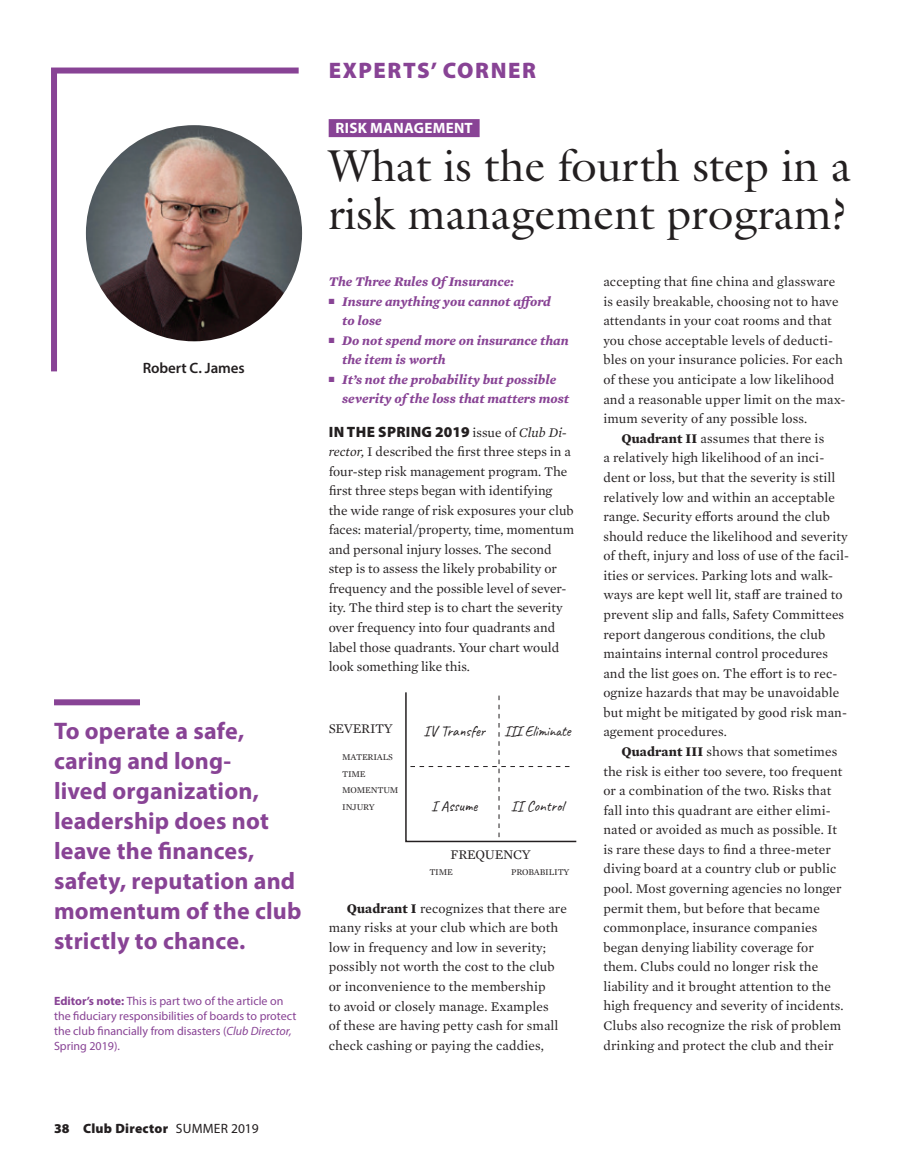
<style>
.page{position:relative;width:905px;height:1175px;background:#fff}
.page>*{position:absolute;margin:0;border:0;box-sizing:border-box;transform-origin:0 0}
.t1{font:45px/48px "Galliard Std";color:#231f20}
.t2{font:700 24px/30px "Myriad Pro";letter-spacing:.005em;color:#884395}
.t3{font:900 22.5px "Myriad Pro";letter-spacing:.07em;color:#884395}
.t4{font:900 15px "Myriad Pro";letter-spacing:.02em;color:#231f20}
.t5{font:15px "Caveat";color:#231f20}
.t6{font:700 15px "Myriad Pro";letter-spacing:.02em;color:#fff}
.t7{font:600 15px "Myriad Pro";letter-spacing:-.005em;color:#231f20}
.t8{font:15px "Caveat";letter-spacing:-.02em;color:#231f20}
.t9{font:13.5px/19.5px "Mercury Text G1";letter-spacing:.01em;color:#231f20}
.t10{font:italic 700 13.5px/19.5px "Mercury Text G1";color:#884395}
.t11{font:900 13.5px "Myriad Pro";letter-spacing:.02em;color:#231f20}
.t12{font:13.5px "Mercury Text G1";letter-spacing:-.02em;color:#231f20}
.t13{font:12px/15px "Myriad Pro";color:#884395}
.t14{font:9px/16.5px "Mercury Text G1";letter-spacing:-.02em;color:#231f20}
.s1{font-weight:700}
.s2{font-style:italic}
.s3{font-family:"Mercury Text G1";font-weight:400;font-size:13.5px}
.s4{font-family:"Mercury Text G1";font-weight:400;font-style:italic;font-size:13.5px}
.s5{font-weight:400}
</style>
<div class="page">
<div style="left:328px;top:119px;width:151px;height:18px;background:#884395"></div>
<svg style="left:51px;top:67px;width:252px;height:305px"></svg>
<svg style="left:405px;top:692px;width:171px;height:151px"></svg>
<img style="left:86px;top:125px;width:216px;height:216px;border-radius:108px">
<div style="left:54px;top:699px;width:86px;height:6px;background:#884395"></div>
<p class="t7" style="left:143px;top:359px;width:103px">Robert C. James</p>
<h2 class="t2" style="left:54px;top:715px;width:249px">To operate a safe, caring and long-<br>lived organization, leadership does not leave the finances, safety, reputation and momentum of the club strictly to chance.</h2>
<p class="t13" style="left:54px;top:992px;width:244px"><span class="s1">Editor’s note:</span> This is part two of the article on the fiduciary responsibilities of boards to protect the club financially from disasters (<span class="s2">Club Director, </span>Spring 2019).</p>
<h3 class="t3" style="left:329px;top:55px;width:209px">EXPERTS’ CORNER</h3>
<p class="t6" style="left:335px;top:118px;width:139px">RISK MANAGEMENT</p>
<h1 class="t1" style="left:328px;top:141px;width:524px">What is the fourth step in a risk management program?</h1>
<p class="t10" style="left:328px;top:271px;width:187px">The Three Rules Of Insurance:</p>
<p class="t10" style="left:342px;top:291px;width:210px;text-indent:-14px">■ Insure anything you cannot afford to lose</p>
<p class="t10" style="left:342px;top:330px;width:228px;text-indent:-14px">■ Do not spend more on insurance than the item is worth</p>
<p class="t10" style="left:342px;top:369px;width:228px;text-indent:-14px">■ It’s not the probability but possible severity of the loss that matters most</p>
<p class="t4" style="left:329px;top:421px;width:240px">IN THE SPRING 2019 <span class="s3">issue of</span> <span class="s4">Club Di-</span></p>
<p class="t9" style="left:328px;top:441px;width:247px"><span class="s2">rector,</span> I described the first three steps in a four-step risk management program. The first three steps began with identifying the wide range of risk exposures your club faces: material/property, time, momentum and personal injury losses. The second step is to assess the likely probability or frequency and the possible level of sever&shy;ity. The third step is to chart the severity over frequency into four quadrants and label those quadrants. Your chart would look something like this.</p>
<p class="t12" style="left:328px;top:718px;width:66px">SEVERITY</p>
<p class="t14" style="left:342px;top:748px;width:58px">MATERIALS<br>TIME<br>MOMENTUM<br>INJURY</p>
<p class="t5" style="left:423px;top:722px;width:63px">IV Transfer</p>
<p class="t8" style="left:504px;top:722px;width:68px">III Eliminate</p>
<p class="t5" style="left:431px;top:796px;width:48px">I Assume</p>
<p class="t5" style="left:511px;top:796px;width:55px">II Control</p>
<p class="t12" style="left:450px;top:844px;width:82px">FREQUENCY</p>
<p class="t14" style="left:429px;top:863px;width:25px">TIME</p>
<p class="t14" style="left:511px;top:863px;width:60px">PROBABILITY</p>
<p class="t9" style="left:328px;top:897px;width:240px;text-indent:18px"><span class="s1">Quadrant I</span> recognizes that there are many risks at your club which are both low in frequency and low in severity; possibly not worth the cost to the club or inconvenience to the membership<br>to avoid or closely manage. Examples<br>of these are having petty cash for small check cashing or paying the caddies,</p>
<p class="t9" style="left:603px;top:271px;width:233px">accepting that fine china and glassware</p>
<p class="t9" style="left:603px;top:291px;width:237px">is easily breakable, choosing not to have</p>
<p class="t9" style="left:603px;top:310px;width:230px">attendants in your coat rooms and that</p>
<p class="t9" style="left:603px;top:330px;width:231px">you chose acceptable levels of deducti-</p>
<p class="t9" style="left:603px;top:349px;width:241px">bles on your insurance policies. For each</p>
<p class="t9" style="left:603px;top:369px;width:232px">of these you anticipate a low likelihood</p>
<p class="t9" style="left:603px;top:389px;width:244px">and a reasonable upper limit on the max-</p>
<p class="t9" style="left:603px;top:408px;width:205px">imum severity of any possible loss.</p>
<p class="t9" style="left:621px;top:428px;width:204px"><span class="s1">Quadrant II</span> assumes that there is</p>
<p class="t9" style="left:603px;top:447px;width:222px">a relatively high likelihood of an inci-</p>
<p class="t9" style="left:603px;top:467px;width:234px">dent or loss, but that the severity is still</p>
<p class="t9" style="left:603px;top:486px;width:233px">relatively low and within an acceptable</p>
<p class="t9" style="left:603px;top:506px;width:228px">range. Security efforts around the club</p>
<p class="t9" style="left:603px;top:525px;width:246px">should reduce the likelihood and severity</p>
<p class="t9" style="left:603px;top:545px;width:247px">of theft, injury and loss of use of the facil-</p>
<p class="t9" style="left:603px;top:565px;width:231px">ities or services. Parking lots and walk-</p>
<p class="t9" style="left:603px;top:584px;width:241px">ways are kept well lit, staff are trained to</p>
<p class="t9" style="left:603px;top:604px;width:242px">prevent slip and falls, Safety Committees</p>
<p class="t9" style="left:603px;top:623px;width:223px">report dangerous conditions, the club</p>
<p class="t9" style="left:603px;top:643px;width:226px">maintains internal control procedures</p>
<p class="t9" style="left:603px;top:662px;width:235px">and the list goes on. The effort is to rec-</p>
<p class="t9" style="left:603px;top:682px;width:237px">ognize hazards that may be unavoidable</p>
<p class="t9" style="left:603px;top:702px;width:245px">but might be mitigated by good risk man-</p>
<p class="t9" style="left:603px;top:721px;width:125px">agement procedures.</p>
<p class="t9" style="left:621px;top:741px;width:217px"><span class="s1">Quadrant III</span> shows that sometimes</p>
<p class="t9" style="left:603px;top:760px;width:240px">the risk is either too severe, too frequent</p>
<p class="t9" style="left:603px;top:780px;width:229px">or a combination of the two. Risks that</p>
<p class="t9" style="left:603px;top:799px;width:229px">fall into this quadrant are either elimi-</p>
<p class="t9" style="left:603px;top:819px;width:235px">nated or avoided as much as possible. It</p>
<p class="t9" style="left:603px;top:839px;width:229px">is rare these days to find a three-meter</p>
<p class="t9" style="left:603px;top:858px;width:235px">diving board at a country club or public</p>
<p class="t9" style="left:603px;top:878px;width:240px">pool. Most governing agencies no longer</p>
<p class="t9" style="left:603px;top:897px;width:218px">permit them, but before that became</p>
<p class="t9" style="left:603px;top:917px;width:215px">commonplace, insurance companies</p>
<p class="t9" style="left:603px;top:936px;width:212px">began denying liability coverage for</p>
<p class="t9" style="left:603px;top:956px;width:216px">them. Clubs could no longer risk the</p>
<p class="t9" style="left:603px;top:976px;width:229px">liability and it brought attention to the</p>
<p class="t9" style="left:603px;top:995px;width:242px">high frequency and severity of incidents.</p>
<p class="t9" style="left:603px;top:1015px;width:239px">Clubs also recognize the risk of problem</p>
<p class="t9" style="left:603px;top:1034px;width:232px">drinking and protect the club and their</p>
<p class="t11" style="left:54px;top:1119px;width:206px">38 Club Director <span class="s5">SUMMER 2019</span></p>
</div>
